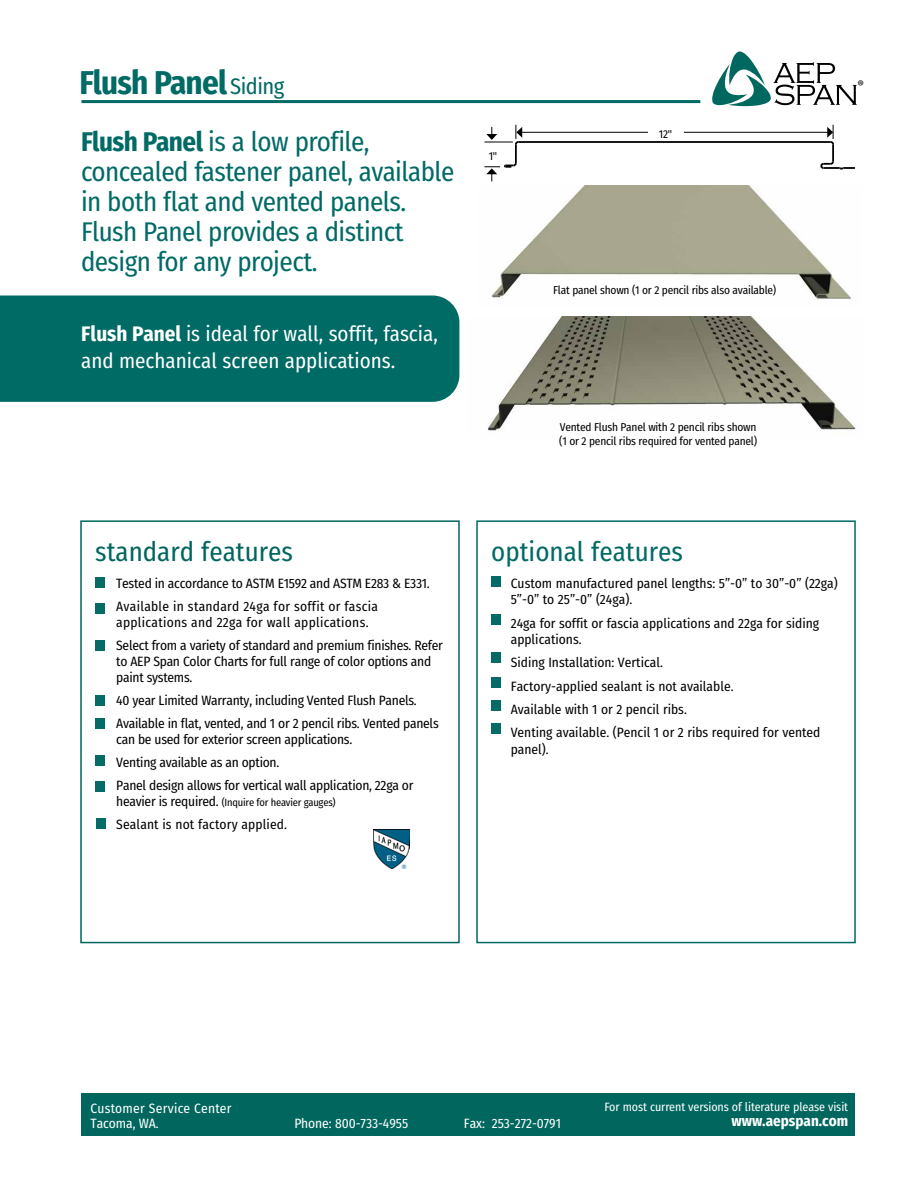
<style>
.page{position:relative;width:918px;height:1188px;background:#fff}
.page>*{position:absolute;margin:0;border:0;box-sizing:border-box;transform-origin:0 0}
.t1{font:700 33px "Fira Sans Condensed";letter-spacing:-.025em;color:#006a65}
.Square_Bullets{font:27px/30px "Fira Sans Condensed";letter-spacing:-.02em;color:#006a65}
.Square_Bullets-2{font:27px "Fira Sans Condensed";color:#006a65}
.Square_Bullets-3{font:27px "Fira Sans Condensed";color:#00665e}
.t2{font:21px/27px "Fira Sans Condensed";color:#fff}
.t3{font:15.6px "Myriad Pro";color:#000}
.t4{font:700 15px "Fira Sans Condensed";color:#fff}
.Square_Bullets-4{font:13.5px/16.2px "Fira Sans Condensed";letter-spacing:-.02em;color:#000}
.Square_Bullets-5{font:13.5px/16.5px "Fira Sans Condensed";color:#000}
.Square_Bullets-6{font:13.5px/16.2px "Fira Sans Condensed";letter-spacing:.02em;color:#000}
.t5{font:13.5px "Fira Sans Condensed";letter-spacing:-.005em;color:#fff}
.Square_Bullets-7{font:13.5px "Fira Sans Condensed";letter-spacing:.01em;color:#000}
.t6{font:13.5px "Fira Sans Condensed";letter-spacing:.02em;color:#fff}
.t7{font:12px "Fira Sans Condensed";letter-spacing:-.005em;color:#fff}
.t8{font:11.4px/14.2px "Fira Sans Condensed";letter-spacing:-.02em;color:#000}
.t9{font:10.5px "Fira Sans Condensed";letter-spacing:-.02em;color:#000}
.s1{font-weight:400;font-size:22.5px}
.s2{font-weight:700}
.s3{font-size:13.5px}
.s4{color:#006a65}
</style>
<div class="page">
<div style="left:0;top:296px;width:459px;height:106px;background:#006a65"></div>
<div style="left:476px;top:520px;width:380px;height:423px;border:2px solid #006a65"></div>
<hr style="left:81px;top:100px;width:619px;height:3px;background:#006a65">
<div style="left:81px;top:1093px;width:774px;height:43px;background:#00665e"></div>
<div style="left:80px;top:520px;width:380px;height:423px;border:2px solid #00665e"></div>
<img style="left:374px;top:829px;width:36px;height:40px">
<svg style="left:712px;top:51px;width:145px;height:56px"></svg>
<hr style="left:518px;top:141px;width:313px;height:2px;background:#000">
<hr style="left:521px;top:132px;width:307px;height:1px;background:#000">
<svg style="left:820px;top:125px;width:35px;height:45px"></svg>
<div style="left:648px;top:128px;width:35px;height:10px;background:#fff"></div>
<svg style="left:484px;top:125px;width:38px;height:56px"></svg>
<img style="left:488px;top:316px;width:368px;height:115px">
<img style="left:491px;top:185px;width:360px;height:115px">
<div style="left:95px;top:640px;width:9px;height:11px;background:#056b66"></div>
<div style="left:95px;top:695px;width:9px;height:10px;background:#056b66"></div>
<div style="left:95px;top:718px;width:9px;height:11px;background:#056b66"></div>
<div style="left:95px;top:577px;width:9px;height:11px;background:#056b66"></div>
<div style="left:95px;top:603px;width:9px;height:11px;background:#056b66"></div>
<div style="left:95px;top:756px;width:9px;height:10px;background:#056b66"></div>
<div style="left:95px;top:781px;width:9px;height:10px;background:#056b66"></div>
<div style="left:97px;top:818px;width:9px;height:11px;background:#056b66"></div>
<div style="left:491px;top:614px;width:9px;height:11px;background:#056b66"></div>
<div style="left:491px;top:576px;width:9px;height:11px;background:#056b66"></div>
<div style="left:491px;top:652px;width:9px;height:11px;background:#056b66"></div>
<div style="left:491px;top:677px;width:9px;height:10px;background:#056b66"></div>
<div style="left:491px;top:700px;width:9px;height:11px;background:#056b66"></div>
<div style="left:491px;top:724px;width:9px;height:10px;background:#056b66"></div>
<p class="t1" style="left:80px;top:55px;width:206px">Flush Panel <span class="s1">Siding</span></p>
<p class="Square_Bullets" style="left:81px;top:126px;width:375px"><span class="s2">Flush Panel</span> is a low profile, concealed fastener panel, available in both flat and vented panels.<br>Flush Panel provides a distinct design for any project.</p>
<p class="t2" style="left:81px;top:319px;width:358px"><span class="s2">Flush Panel</span> is ideal for wall, soffit, fascia, and mechanical screen applications.</p>
<p class="t8" style="left:489px;top:148px;width:10px">1"</p>
<p class="t8" style="left:659px;top:127px;width:15px">12"</p>
<p class="t8" style="left:553px;top:283px;width:225px">Flat panel shown (1 or 2 pencil ribs also available)</p>
<p class="t8" style="left:559px;top:419px;width:199px">Vented Flush Panel with 2 pencil ribs shown (1 or 2 pencil ribs required for vented panel)</p>
<p class="t3" style="left:858px;top:76px;width:8px">®</p>
<p class="Square_Bullets-3" style="left:95px;top:531px;width:199px">standard features</p>
<p class="Square_Bullets-4" style="left:116px;top:574px;width:315px">Tested in accordance to ASTM E1592 and ASTM E283 &amp; E331.</p>
<p class="Square_Bullets-6" style="left:116px;top:597px;width:263px">Available in standard 24ga for soffit or fascia applications and 22ga for wall applications.</p>
<p class="Square_Bullets-4" style="left:116px;top:637px;width:328px">Select from a variety of standard and premium finishes. Refer to AEP Span Color Charts for full range of color options and paint systems.</p>
<p class="Square_Bullets-4" style="left:116px;top:692px;width:302px">40 year Limited Warranty, including Vented Flush Panels.</p>
<p class="Square_Bullets-4" style="left:116px;top:715px;width:324px">Available in flat, vented, and 1 or 2 pencil ribs. Vented panels can be used for exterior screen applications.</p>
<p class="Square_Bullets-4" style="left:116px;top:754px;width:165px">Venting available as an option.</p>
<p class="Square_Bullets-4" style="left:116px;top:777px;width:299px">Panel design allows for vertical wall application, 22ga or</p>
<p class="t9" style="left:116px;top:795px;width:221px"><span class="s3">heavier is required.</span> (Inquire for heavier gauges)</p>
<p class="Square_Bullets-7" style="left:116px;top:814px;width:172px">Sealant is not factory applied.</p>
<p class="Square_Bullets-2" style="left:491px;top:531px;width:193px">optional features</p>
<p class="Square_Bullets-5" style="left:511px;top:575px;width:329px;text-indent:-20px"><span class="s4">■</span> Custom manufactured panel lengths: 5”-0” to 30”-0” (22ga)<br>5”-0” to 25”-0” (24ga).</p>
<p class="Square_Bullets-5" style="left:511px;top:614px;width:310px">24ga for soffit or fascia applications and 22ga for siding applications.</p>
<p class="Square_Bullets-5" style="left:511px;top:654px;width:154px">Siding Installation: Vertical.</p>
<p class="Square_Bullets-5" style="left:511px;top:677px;width:224px">Factory-applied sealant is not available.</p>
<p class="Square_Bullets-5" style="left:511px;top:701px;width:178px">Available with 1 or 2 pencil ribs.</p>
<p class="Square_Bullets-5" style="left:511px;top:724px;width:311px">Venting available. (Pencil 1 or 2 ribs required for vented panel).</p>
<p class="t6" style="left:90px;top:1098px;width:143px">Customer Service Center</p>
<p class="t5" style="left:90px;top:1113px;width:70px">Tacoma, WA.</p>
<p class="t5" style="left:294px;top:1113px;width:115px">Phone: 800-733-4955</p>
<p class="t5" style="left:464px;top:1113px;width:99px">Fax: 253-272-0791</p>
<p class="t7" style="left:605px;top:1098px;width:245px">For most current versions of literature please visit</p>
<p class="t4" style="left:731px;top:1109px;width:118px">www.aepspan.com</p>
</div>
